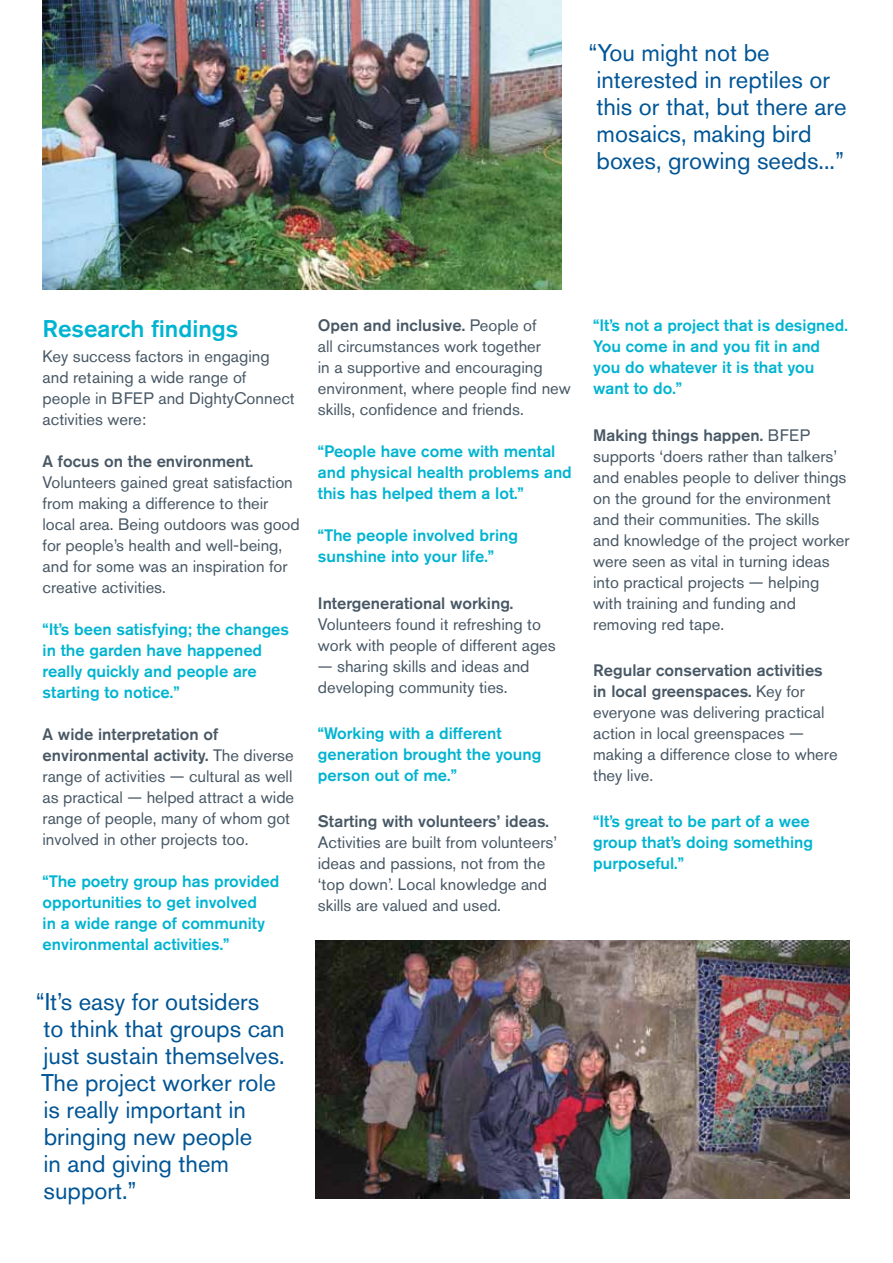
<style>
.page{position:relative;width:893px;height:1263px;background:#fff}
.page>*{position:absolute;margin:0;border:0;box-sizing:border-box;transform-origin:0 0}
.t1{font:24px/27px "Akzidenz Grotesk BE";color:#005596}
.t2{font:500 24px "Akzidenz Grotesk BE";color:#00b4d1}
.t3{font:16.5px/21px "Akzidenz Grotesk BE";color:#485865}
.t4{font:500 16.5px/21px "Akzidenz Grotesk BE";color:#00b4d1}
.t5{font:500 16.5px "Akzidenz Grotesk BE";color:#485865}
.s1{font-weight:500}
</style>
<div class="page">
<img style="left:316px;top:941px;width:533px;height:258px">
<img style="left:42px;top:0;width:519px;height:289px">
<h1 class="t1" style="left:596px;top:39px;width:252px;text-indent:-8px">“You might not be interested in reptiles or this or that, but there are mosaics, making bird boxes, growing seeds...”</h1>
<h1 class="t2" style="left:43px;top:314px;width:197px">Research findings</h1>
<p class="t3" style="left:43px;top:346px;width:254px">Key success factors in engaging and retaining a wide range of people in BFEP and DightyConnect activities were:</p>
<p class="t5" style="left:43px;top:451px;width:212px">A focus on the environment.</p>
<p class="t3" style="left:43px;top:472px;width:259px">Volunteers gained great satisfaction from making a difference to their local area. Being outdoors was good for people’s health and well-being, and for some was an inspiration for creative activities.</p>
<p class="t4" style="left:43px;top:619px;width:248px">“It’s been satisfying; the changes in the garden have happened really quickly and people are starting to notice.”</p>
<p class="t3" style="left:43px;top:724px;width:253px"><span class="s1">A wide interpretation of environmental activity.</span> The diverse range of activities — cultural as well as practical — helped attract a wide range of people, many of whom got involved in other projects too.</p>
<p class="t4" style="left:43px;top:871px;width:238px">“The poetry group has provided opportunities to get involved<br>in a wide range of community environmental activities.”</p>
<h1 class="t1" style="left:36px;top:988px;width:250px">“It’s easy for outsiders to think that groups can just sustain themselves.<br>The project worker role is really important in bringing new people<br>in and giving them support.”</h1>
<p class="t3" style="left:318px;top:315px;width:255px"><span class="s1">Open and inclusive.</span> People of<br>all circumstances work together<br>in a supportive and encouraging environment, where people find new skills, confidence and friends.</p>
<p class="t4" style="left:318px;top:441px;width:256px">“People have come with mental and physical health problems and this has helped them a lot.”</p>
<p class="t4" style="left:318px;top:525px;width:202px">“The people involved bring sunshine into your life.”</p>
<p class="t5" style="left:318px;top:593px;width:197px">Intergenerational working.</p>
<p class="t3" style="left:318px;top:613px;width:239px">Volunteers found it refreshing to work with people of different ages</p>
<p class="t3" style="left:318px;top:655px;width:213px">— sharing skills and ideas and developing community ties.</p>
<p class="t4" style="left:318px;top:722px;width:225px">“Working with a different generation brought the young person out of me.”</p>
<p class="t5" style="left:318px;top:811px;width:233px">Starting with volunteers’ ideas.</p>
<p class="t3" style="left:318px;top:832px;width:241px">Activities are built from volunteers’ ideas and passions, not from the ‘top down’. Local knowledge and skills are valued and used.</p>
<p class="t4" style="left:593px;top:315px;width:256px">“It’s not a project that is designed.<br>You come in and you fit in and you do whatever it is that you want to do.”</p>
<p class="t3" style="left:593px;top:424px;width:258px"><span class="s1">Making things happen.</span> BFEP supports ‘doers rather than talkers’ and enables people to deliver things on the ground for the environment and their communities. The skills<br>and knowledge of the project worker were seen as vital in turning ideas into practical projects — helping with training and funding and removing red tape.</p>
<p class="t3" style="left:593px;top:660px;width:246px"><span class="s1">Regular conservation activities in local greenspaces.</span> Key for everyone was delivering practical action in local greenspaces — making a difference close to where they live.</p>
<p class="t4" style="left:593px;top:811px;width:221px">“It’s great to be part of a wee group that’s doing something purposeful.”</p>
</div>
